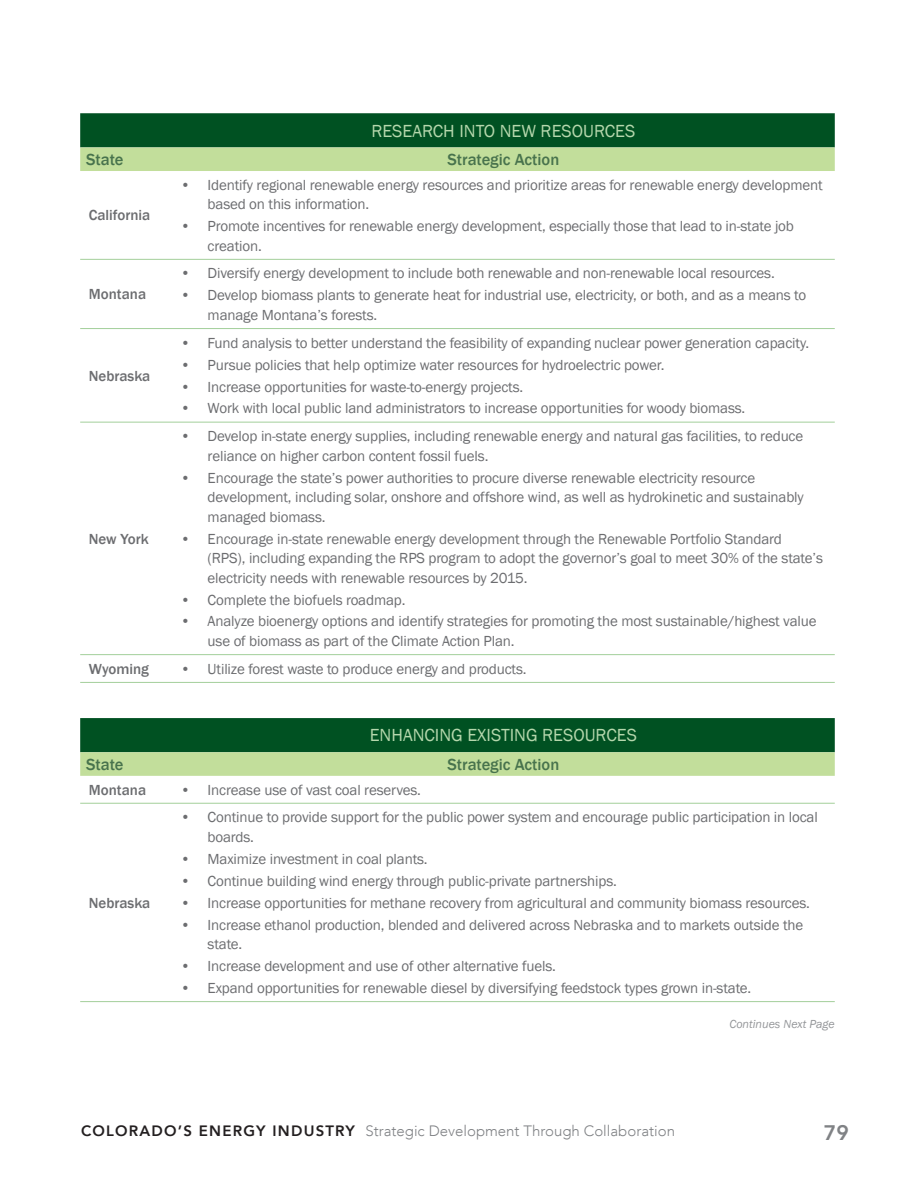
<style>
.page{position:relative;width:918px;height:1188px;background:#fff}
.page>*{position:absolute;margin:0;border:0;box-sizing:border-box;transform-origin:0 0}
.t1{font:800 21px "Avenir LT";color:#808285}
.tableHeader{font:18px "Franklin Gothic";color:#b5d7ac}
.tableBody{font:500 16.5px "Franklin Gothic";color:#48734d}
.t2{font:15px/19.5px "Franklin Gothic";letter-spacing:-.01em;color:#6c6d70}
.t3{font:300 15px "Avenir LT";color:#808285}
.tableBody-2{font:500 15px "Franklin Gothic";color:#6c6d70}
.body{font:italic 12px "Franklin Gothic";color:#939598}
.s1{font-weight:800;color:#231f20}
</style>
<div class="page">
<svg style="left:80px;top:113px;width:755px;height:58px;background:#518b55"></svg>
<hr style="left:80px;top:259px;width:92px;height:1px;background:#a3cf9a">
<hr style="left:172px;top:259px;width:663px;height:1px;background:#a3cf9a">
<hr style="left:80px;top:328px;width:92px;height:1px;background:#a3cf9a">
<hr style="left:172px;top:328px;width:663px;height:1px;background:#a3cf9a">
<hr style="left:80px;top:422px;width:92px;height:1px;background:#a3cf9a">
<hr style="left:172px;top:422px;width:663px;height:1px;background:#a3cf9a">
<hr style="left:80px;top:654px;width:92px;height:1px;background:#a3cf9a">
<hr style="left:172px;top:654px;width:663px;height:1px;background:#a3cf9a">
<hr style="left:80px;top:682px;width:92px;height:1px;background:#a3cf9a">
<hr style="left:172px;top:682px;width:663px;height:1px;background:#a3cf9a">
<svg style="left:80px;top:718px;width:755px;height:58px;background:#508b55"></svg>
<hr style="left:80px;top:803px;width:92px;height:1px;background:#a3cf9a">
<hr style="left:172px;top:803px;width:663px;height:1px;background:#a3cf9a">
<hr style="left:80px;top:1001px;width:92px;height:1px;background:#a3cf9a">
<hr style="left:172px;top:1001px;width:663px;height:1px;background:#a3cf9a">
<p class="tableHeader" style="left:371px;top:119px;width:265px">RESEARCH INTO NEW RESOURCES</p>
<p class="tableBody" style="left:86px;top:149px;width:39px">State</p>
<p class="tableBody" style="left:448px;top:149px;width:113px">Strategic Action</p>
<p class="tableBody-2" style="left:89px;top:206px;width:63px">California</p>
<p class="tableBody-2" style="left:89px;top:285px;width:59px">Montana</p>
<p class="tableBody-2" style="left:89px;top:366px;width:63px">Nebraska</p>
<p class="tableBody-2" style="left:89px;top:529px;width:61px">New York</p>
<p class="t2" style="left:208px;top:175px;width:617px;text-indent:-27px">• Identify regional renewable energy resources and prioritize areas for renewable energy development based on this information.</p>
<p class="t2" style="left:208px;top:217px;width:588px;text-indent:-27px">• Promote incentives for renewable energy development, especially those that lead to in-state job creation.</p>
<p class="t2" style="left:181px;top:264px;width:596px">• Diversify energy development to include both renewable and non-renewable local resources.</p>
<p class="t2" style="left:208px;top:286px;width:600px;text-indent:-27px">• Develop biomass plants to generate heat for industrial use, electricity, or both, and as a means to manage Montana’s forests.</p>
<p class="t2" style="left:181px;top:333px;width:630px">• Fund analysis to better understand the feasibility of expanding nuclear power generation capacity.</p>
<p class="t2" style="left:181px;top:355px;width:485px">• Pursue policies that help optimize water resources for hydroelectric power.</p>
<p class="t2" style="left:181px;top:377px;width:344px">• Increase opportunities for waste-to-energy projects.</p>
<p class="t2" style="left:181px;top:399px;width:566px">• Work with local public land administrators to increase opportunities for woody biomass.</p>
<p class="t2" style="left:208px;top:427px;width:597px;text-indent:-27px">• Develop in-state energy supplies, including renewable energy and natural gas facilities, to reduce reliance on higher carbon content fossil fuels.</p>
<p class="t2" style="left:208px;top:468px;width:598px;text-indent:-27px">• Encourage the state’s power authorities to procure diverse renewable electricity resource development, including solar, onshore and offshore wind, as well as hydrokinetic and sustainably managed biomass.</p>
<p class="t2" style="left:208px;top:529px;width:617px;text-indent:-27px">• Encourage in-state renewable energy development through the Renewable Portfolio Standard (RPS), including expanding the RPS program to adopt the governor’s goal to meet 30% of the state’s electricity needs with renewable resources by 2015.</p>
<p class="t2" style="left:181px;top:590px;width:226px">• Complete the biofuels roadmap.</p>
<p class="t2" style="left:208px;top:612px;width:610px;text-indent:-27px">• Analyze bioenergy options and identify strategies for promoting the most sustainable/highest value use of biomass as part of the Climate Action Plan.</p>
<p class="tableBody-2" style="left:89px;top:659px;width:62px">Wyoming</p>
<p class="t2" style="left:181px;top:659px;width:348px">• Utilize forest waste to produce energy and products.</p>
<p class="tableHeader" style="left:370px;top:724px;width:269px">ENHANCING EXISTING RESOURCES</p>
<p class="tableBody" style="left:86px;top:754px;width:39px">State</p>
<p class="tableBody" style="left:448px;top:754px;width:113px">Strategic Action</p>
<p class="tableBody-2" style="left:89px;top:780px;width:59px">Montana</p>
<p class="t2" style="left:181px;top:780px;width:242px">• Increase use of vast coal reserves.</p>
<p class="tableBody-2" style="left:89px;top:893px;width:63px">Nebraska</p>
<p class="t2" style="left:208px;top:808px;width:612px;text-indent:-27px">• Continue to provide support for the public power system and encourage public participation in local boards.</p>
<p class="t2" style="left:181px;top:849px;width:249px">• Maximize investment in coal plants.</p>
<p class="t2" style="left:181px;top:871px;width:438px">• Continue building wind energy through public-private partnerships.</p>
<p class="t2" style="left:181px;top:893px;width:631px">• Increase opportunities for methane recovery from agricultural and community biomass resources.</p>
<p class="t2" style="left:208px;top:915px;width:597px;text-indent:-27px">• Increase ethanol production, blended and delivered across Nebraska and to markets outside the state.</p>
<p class="t2" style="left:181px;top:957px;width:377px">• Increase development and use of other alternative fuels.</p>
<p class="t2" style="left:181px;top:979px;width:572px">• Expand opportunities for renewable diesel by diversifying feedstock types grown in-state.</p>
<p class="body" style="left:729px;top:1016px;width:107px">Continues Next Page</p>
<p class="t3" style="left:81px;top:1122px;width:596px"><span class="s1">COLORADO’S ENERGY INDUSTRY</span> Strategic Development Through Collaboration</p>
<h1 class="t1" style="left:824px;top:1120px;width:26px">79</h1>
</div>
